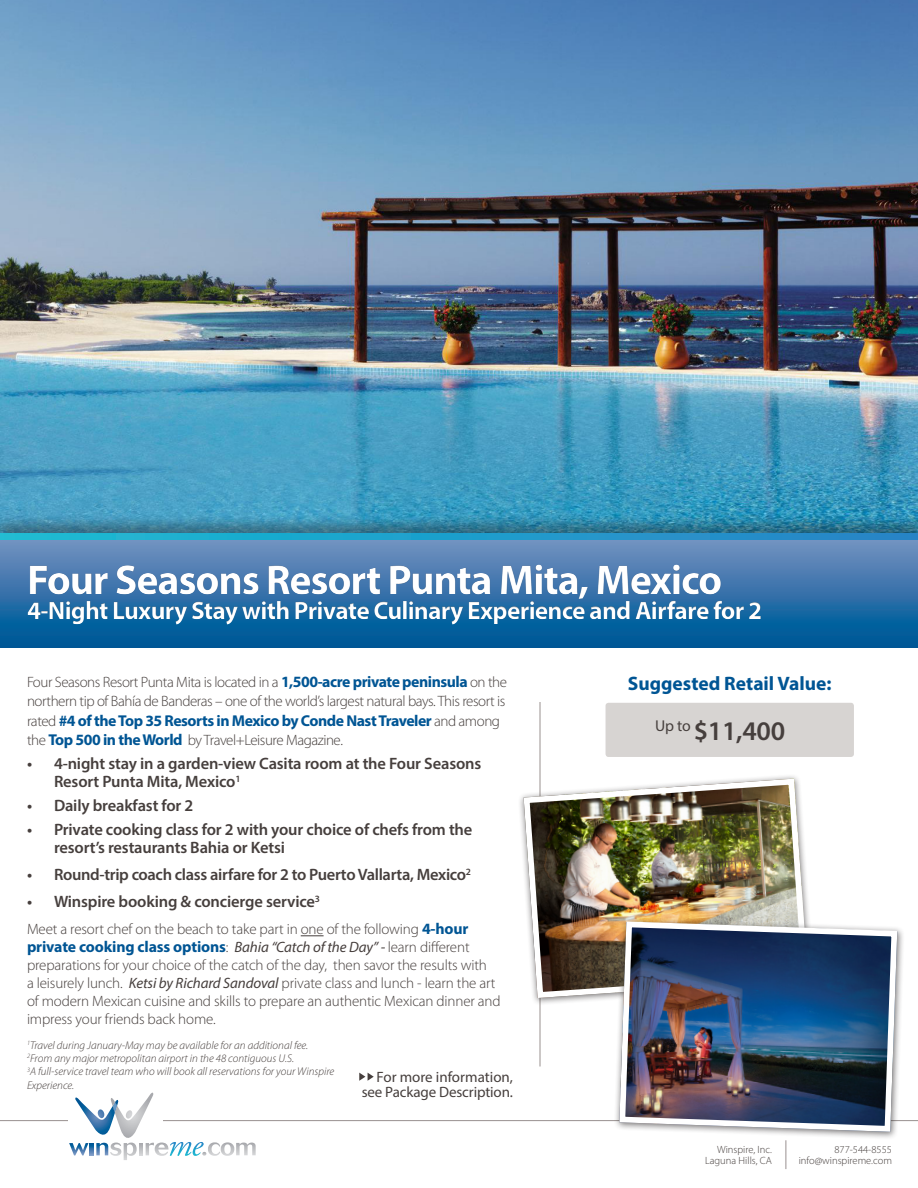
<style>
.page{position:relative;width:918px;height:1188px;background:#fff}
.page>*{position:absolute;margin:0;border:0;box-sizing:border-box;transform-origin:0 0}
.t1{font:700 42px "Myriad Pro";letter-spacing:-.03em;color:#fff}
.Text{font:600 27px "Myriad Pro";color:#463f3d}
.t2{font:700 25.5px "Myriad Pro";letter-spacing:-.03em;color:#fff}
.Text-2{font:700 19.5px "Myriad Pro";color:#005594}
.t3{font:600 16.5px/18px "Myriad Pro";letter-spacing:-.01em;color:#463f3d}
.Text-3{font:700 15.75px "Myriad Pro";letter-spacing:-.01em;color:#005594}
.Text-4{font:700 15.75px "Myriad Pro";letter-spacing:-.03em;color:#005594}
.Text-5{font:300 15px/18px "Myriad Pro";letter-spacing:-.01em;color:#463f3d}
.Text-6{font:300 15px/19.5px "Myriad Pro";letter-spacing:-.03em;color:#463f3d}
.t4{font:15px "Myriad Pro";letter-spacing:-.01em;color:#463f3d}
.footnote{font:italic 300 11.25px/13.5px "Myriad Pro";color:#463f3d}
.t5{font:300 10.5px "Myriad Pro";color:#463f3d}
.s1{font-weight:700;font-size:15.75px;color:#005594}
.s2{font-weight:300;font-size:15px;color:#463f3d}
.s3{font-weight:400;font-style:italic;font-size:15px;color:#463f3d}
.s4{font-weight:400;font-style:italic}
</style>
<div class="page">
<svg style="left:301px;top:935px;width:23px;height:1px"></svg>
<hr style="left:0;top:1120px;width:918px;height:1px;background:#999190">
<img style="left:0;top:0;width:918px;height:515px">
<div style="left:0;top:515px;width:918px;height:119px;background:#231f20;opacity:.4"></div>
<div style="left:0;top:540px;width:918px;height:108px;background:linear-gradient(to bottom,#7590c0,#005495)"></div>
<div style="left:19px;top:533px;width:873px;height:115px;background:#231f20;opacity:.35"></div>
<div style="left:606px;top:703px;width:248px;height:54px;background:#d7d4d2;border-radius:3px"></div>
<hr style="left:540px;top:702px;width:1px;height:364px;background:#999190">
<svg style="left:786px;top:1140px;width:1px;height:29px"></svg>
<div style="left:518px;top:774px;width:297px;height:232px;background:#fff"></div>
<img style="left:521px;top:776px;width:288px;height:225px">
<div style="left:614px;top:916px;width:290px;height:223px;background:#231f20;opacity:.6"></div>
<img style="left:616px;top:918px;width:284px;height:217px">
<svg style="left:359px;top:1072px;width:15px;height:9px"></svg>
<svg style="left:69px;top:1093px;width:187px;height:67px"></svg>
<h1 class="t1" style="left:27px;top:552px;width:697px">Four Seasons Resort Punta Mita, Mexico</h1>
<h3 class="t2" style="left:27px;top:594px;width:737px">4-Night Luxury Stay with Private Culinary Experience and Airfare for 2</h3>
<p class="Text-6" style="left:27px;top:672px;width:482px">Four Seasons Resort Punta Mita is located in a <span class="s1">1,500-acre private peninsula</span> on the northern tip of Bahía de Banderas – one of the world’s largest natural bays. This resort is</p>
<p class="Text-4" style="left:27px;top:710px;width:475px"><span class="s2">rated</span> #4 of the Top 35 Resorts in Mexico by Conde Nast Traveler <span class="s2">and among</span></p>
<p class="Text-6" style="left:27px;top:731px;width:317px">the <span class="s1">Top 500 in the World</span> by Travel+Leisure Magazine.</p>
<p class="t3" style="left:54px;top:754px;width:429px;text-indent:-27px">• 4-night stay in a garden-view Casita room at the Four Seasons<br>Resort Punta Mita, Mexico<sup>1</sup></p>
<p class="t3" style="left:27px;top:796px;width:168px">• Daily breakfast for 2</p>
<p class="t3" style="left:54px;top:820px;width:420px;text-indent:-27px">• Private cooking class for 2 with your choice of chefs from the resort’s restaurants Bahia or Ketsi</p>
<p class="t3" style="left:27px;top:865px;width:446px">• Round-trip coach class airfare for 2 to PuertoVallarta, Mexico<sup>2</sup></p>
<p class="t3" style="left:27px;top:892px;width:295px">• Winspire booking &amp; concierge service<sup>3</sup></p>
<p class="Text-5" style="left:27px;top:921px;width:443px">Meet a resort chef on the beach to take part in one of the following <span class="s1">4-hour</span></p>
<p class="Text-3" style="left:27px;top:937px;width:444px">private cooking class options<span class="s2">:</span> <span class="s3">Bahia “Catch of the Day” -</span> <span class="s2">learn different</span></p>
<p class="Text-5" style="left:27px;top:957px;width:475px">preparations for your choice of the catch of the day, then savor the results with<br>a leisurely lunch. <span class="s4">Ketsi by Richard Sandoval</span> private class and lunch - learn the art of modern Mexican cuisine and skills to prepare an authentic Mexican dinner and impress your friends back home.</p>
<p class="footnote" style="left:27px;top:1039px;width:283px"><sup>1</sup>Travel during January-May may be available for an additional fee.</p>
<p class="footnote" style="left:27px;top:1052px;width:269px"><sup>2</sup>From any major metropolitan airport in the 48 contiguous U.S.</p>
<p class="footnote" style="left:27px;top:1065px;width:309px"><sup>3</sup>A full-service travel team who will book all reservations for your Winspire<br>Experience.</p>
<p class="t4" style="left:377px;top:1068px;width:138px">For more information,</p>
<p class="t4" style="left:362px;top:1083px;width:153px">see Package Description.</p>
<p class="Text-2" style="left:628px;top:671px;width:205px">Suggested Retail Value:</p>
<p class="Text" style="left:655px;top:714px;width:132px"><sup>Up</sup> <sup>to</sup> $11,400</p>
<p class="t5" style="left:717px;top:1144px;width:56px">Winspire, Inc.</p>
<p class="t5" style="left:705px;top:1154px;width:68px">Laguna Hills, CA</p>
<p class="t5" style="left:834px;top:1144px;width:59px">877-544-8555</p>
<p class="t5" style="left:799px;top:1154px;width:95px">info@winspireme.com</p>
</div>
